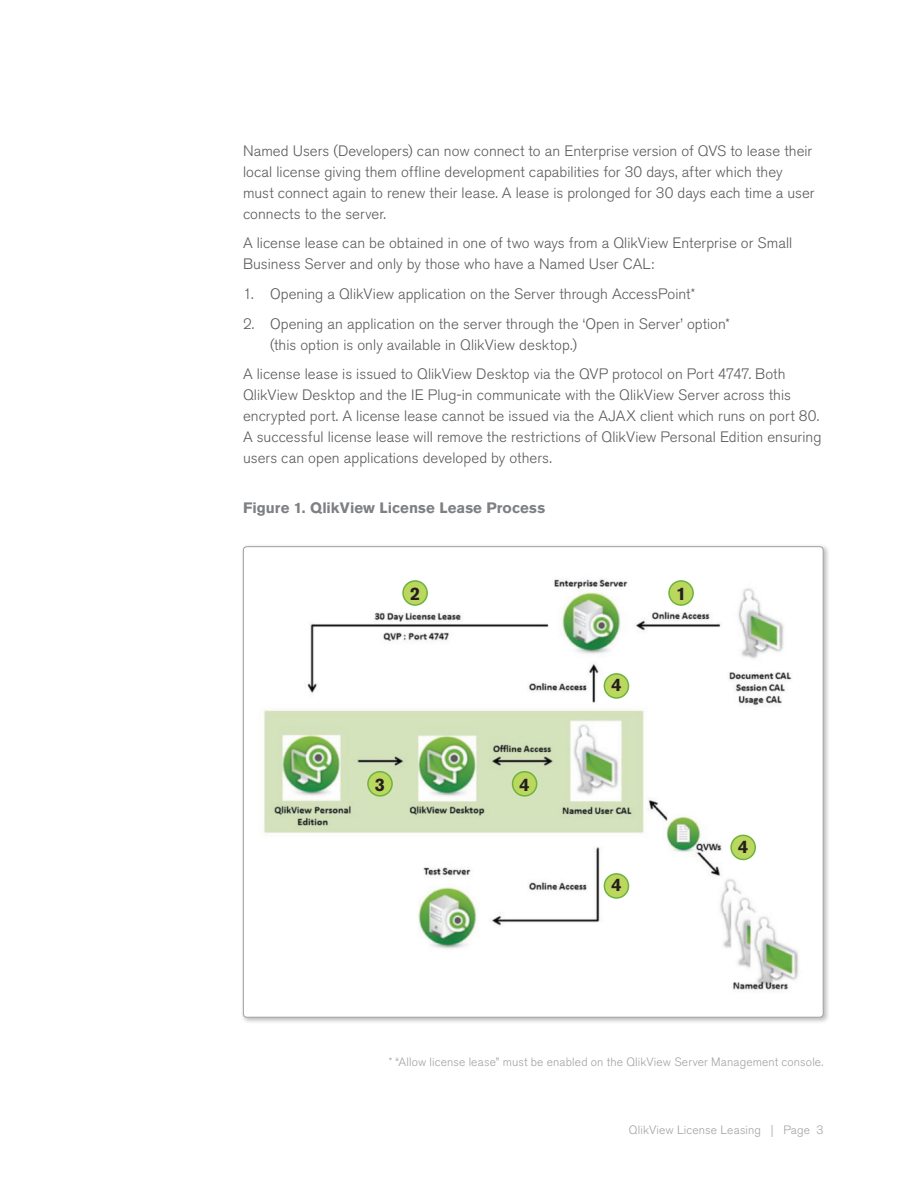
<style>
.page{position:relative;width:918px;height:1188px;background:#fff}
.page>*{position:absolute;margin:0;border:0;box-sizing:border-box;transform-origin:0 0}
.LEGAL_-_Footer{font:700 18px "Akzidenz Grotesk BQ";color:#231f20}
.BODY{font:300 15px/21px "Akzidenz Grotesk BQ";letter-spacing:.005em;color:#5a5a5d}
.BODY-2{font:700 15px "Akzidenz Grotesk BQ";letter-spacing:.005em;color:#7e8083}
.PAGE_-_Footer{font:300 12px "Akzidenz Grotesk BQ";letter-spacing:.015em;color:#a0a1a5}
</style>
<div class="page">
<div style="left:240px;top:544px;width:590px;height:480px;background:#231f20;opacity:.3"></div>
<div style="left:243px;top:547px;width:580px;height:470px;background:#fff;border-radius:3px"></div>
<img style="left:263px;top:579px;width:536px;height:413px">
<div style="left:669px;top:581px;width:24px;height:24px;background:#bbd75e;border-radius:50%"></div>
<div style="left:668px;top:580px;width:26px;height:26px;border:2px solid #6cb43f;border-radius:50%"></div>
<div style="left:403px;top:581px;width:24px;height:24px;background:#bbd75e;border-radius:50%"></div>
<div style="left:402px;top:580px;width:26px;height:26px;border:2px solid #6cb43f;border-radius:50%"></div>
<div style="left:368px;top:772px;width:24px;height:24px;background:#bbd75e;border-radius:50%"></div>
<div style="left:367px;top:771px;width:26px;height:26px;border:2px solid #6cb43f;border-radius:50%"></div>
<div style="left:513px;top:772px;width:24px;height:24px;background:#bbd75e;border-radius:50%"></div>
<div style="left:512px;top:771px;width:25px;height:26px;border:2px solid #6cb43f;border-radius:50%"></div>
<div style="left:604px;top:674px;width:24px;height:24px;background:#bbd75e;border-radius:50%"></div>
<div style="left:604px;top:673px;width:25px;height:26px;border:2px solid #6cb43f;border-radius:50%"></div>
<div style="left:604px;top:874px;width:24px;height:24px;background:#bbd75e;border-radius:50%"></div>
<div style="left:604px;top:873px;width:25px;height:26px;border:2px solid #6cb43f;border-radius:50%"></div>
<div style="left:731px;top:835px;width:24px;height:24px;background:#bbd75e;border-radius:50%"></div>
<div style="left:730px;top:835px;width:26px;height:25px;border:2px solid #6cb43f;border-radius:50%"></div>
<p class="BODY" style="left:243px;top:140px;width:573px">Named Users (Developers) can now connect to an Enterprise version of QVS to lease their local license giving them offline development capabilities for 30 days, after which they must connect again to renew their lease. A lease is prolonged for 30 days each time a user connects to the server.</p>
<p class="BODY" style="left:243px;top:233px;width:551px">A license lease can be obtained in one of two ways from a QlikView Enterprise or Small<br>Business Server and only by those who have a Named User CAL:</p>
<p class="BODY" style="left:243px;top:284px;width:454px">1. Opening a QlikView application on the Server through AccessPoint*</p>
<p class="BODY" style="left:270px;top:313px;width:461px;text-indent:-27px">2. Opening an application on the server through the ‘Open in Server’ option* (this option is only available in QlikView desktop.)</p>
<p class="BODY" style="left:243px;top:364px;width:580px">A license lease is issued to QlikView Desktop via the QVP protocol on Port 4747. Both QlikView Desktop and the IE Plug-in communicate with the QlikView Server across this encrypted port. A license lease cannot be issued via the AJAX client which runs on port 80.<br>A successful license lease will remove the restrictions of QlikView Personal Edition ensuring users can open applications developed by others.</p>
<p class="BODY-2" style="left:243px;top:499px;width:304px">Figure 1. QlikView License Lease Process</p>
<p class="LEGAL_-_Footer" style="left:410px;top:583px;width:12px">2</p>
<p class="LEGAL_-_Footer" style="left:676px;top:583px;width:12px">1</p>
<p class="LEGAL_-_Footer" style="left:375px;top:774px;width:12px">3</p>
<p class="LEGAL_-_Footer" style="left:520px;top:774px;width:12px">4</p>
<p class="LEGAL_-_Footer" style="left:611px;top:675px;width:12px">4</p>
<p class="LEGAL_-_Footer" style="left:611px;top:875px;width:12px">4</p>
<p class="LEGAL_-_Footer" style="left:738px;top:836px;width:12px">4</p>
<p class="PAGE_-_Footer" style="left:389px;top:1055px;width:436px">* “Allow license lease” must be enabled on the QlikView Server Management console.</p>
<p class="PAGE_-_Footer" style="left:629px;top:1123px;width:196px">QlikView License Leasing | Page 3</p>
</div>
